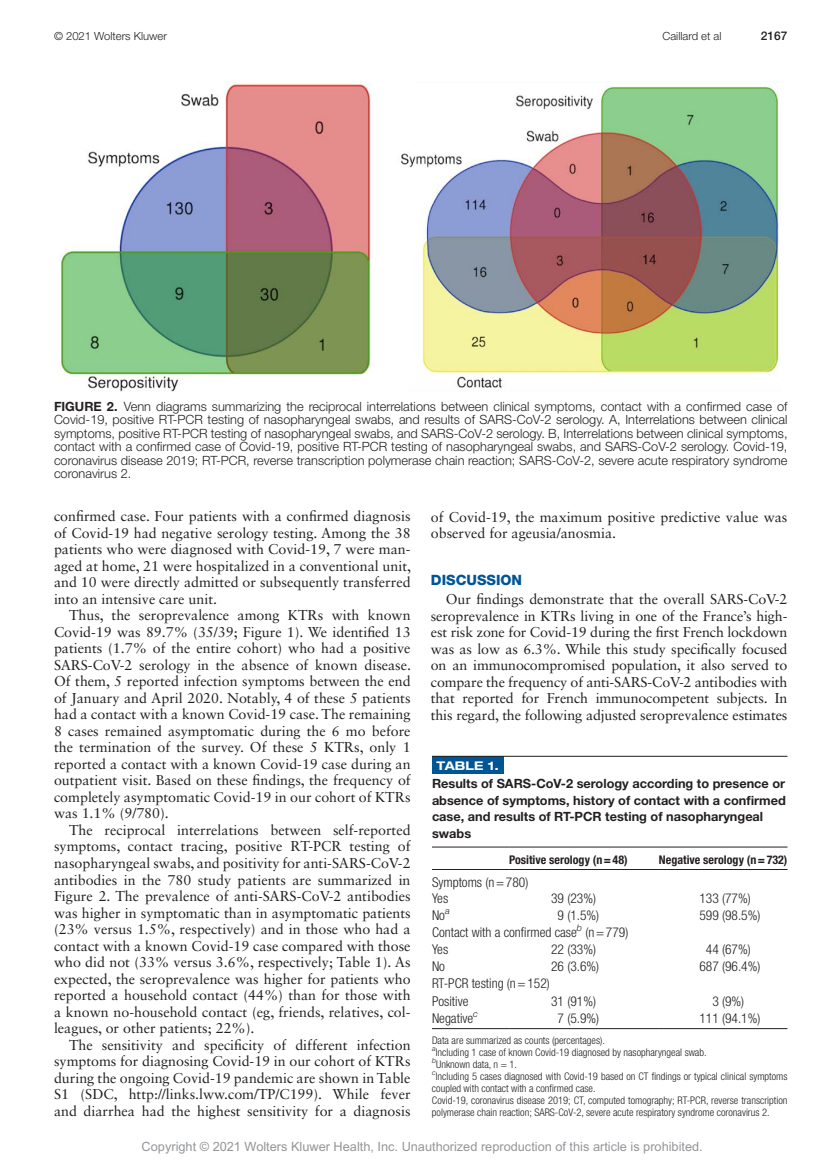
<style>
.page{position:relative;width:837px;height:1161px;background:#fff}
.page>*{position:absolute;margin:0;border:0;box-sizing:border-box;transform-origin:0 0}
.t1{font:14.25px/16.5px "Sabon LT Std";color:#231f20;text-align:justify}
.t2{font:800 14.25px "Helvetica Neue LT Std";color:#005595}
.t3{font:300 condensed 13.5px/15.6px "Helvetica Neue LT Std";color:#231f20}
.t4{font:300 12.75px/13.5px "Helvetica Neue LT Std";color:#231f20;text-align:justify}
.t5{font:700 12.75px/16.5px "Helvetica Neue LT Std";color:#231f20}
.t6{font:12.75px "Arial MT Std";color:#939598}
.t7{font:700 condensed 12px "Helvetica Neue LT Std";color:#231f20}
.t8{font:700 expanded 12px "Helvetica Neue LT Std";color:#fff}
.t9{font:500 12px "Helvetica Neue LT Std";color:#231f20}
.t10{font:300 11.25px "Helvetica Neue LT Std";color:#231f20}
.t11{font:300 condensed 10.5px/12px "Helvetica Neue LT Std";color:#231f20}
.t12{font:italic 300 9.15px "Helvetica Neue LT Std";color:#231f20}
.t13{font:italic 300 7.2px "Helvetica Neue LT Std";color:#231f20}
.s1{font-weight:700}
</style>
<div class="page">
<img style="left:61px;top:81px;width:718px;height:311px">
<hr style="left:432px;top:847px;width:77px;height:1px;background:#231f20">
<hr style="left:509px;top:847px;width:150px;height:1px;background:#231f20">
<hr style="left:509px;top:869px;width:150px;height:1px;background:#231f20">
<hr style="left:659px;top:847px;width:128px;height:1px;background:#231f20">
<hr style="left:659px;top:869px;width:128px;height:1px;background:#231f20">
<hr style="left:432px;top:869px;width:77px;height:1px;background:#231f20">
<hr style="left:432px;top:1028px;width:77px;height:1px;background:#231f20">
<hr style="left:509px;top:1028px;width:150px;height:1px;background:#231f20">
<hr style="left:659px;top:1028px;width:128px;height:1px;background:#231f20">
<div style="left:432px;top:756px;width:71px;height:18px;background:#005595"></div>
<hr style="left:432px;top:756px;width:356px;height:1px;background:#231f20">
<p class="t10" style="left:54px;top:29px;width:114px">© 2021 Wolters Kluwer</p>
<p class="t10" style="left:663px;top:29px;width:60px">Caillard et al</p>
<p class="t9" style="left:761px;top:29px;width:28px">2167</p>
<p class="t4" style="left:54px;top:399px;width:735px"><span class="s1">FIGURE 2.</span> Venn diagrams summarizing the reciprocal interrelations between clinical symptoms, contact with a confirmed case of Covid-19, positive RT-PCR testing of nasopharyngeal swabs, and results of SARS-CoV-2 serology. A, Interrelations between clinical symptoms, positive RT-PCR testing of nasopharyngeal swabs, and SARS-CoV-2 serology. B, Interrelations between clinical symptoms, contact with a confirmed case of Covid-19, positive RT-PCR testing of nasopharyngeal swabs, and SARS-CoV-2 serology. Covid-19, coronavirus disease 2019; RT-PCR, reverse transcription polymerase chain reaction; SARS-CoV-2, severe acute respiratory syndrome coronavirus 2.</p>
<p class="t1" style="left:54px;top:508px;width:359px">confirmed case. Four patients with a confirmed diagnosis of Covid-19 had negative serology testing. Among the 38 patients who were diagnosed with Covid-19, 7 were man&shy;aged at home, 21 were hospitalized in a conventional unit, and 10 were directly admitted or subsequently transferred into an intensive care unit.</p>
<p class="t1" style="left:54px;top:607px;width:359px;text-indent:15px">Thus, the seroprevalence among KTRs with known Covid-19 was 89.7% (35/39; Figure 1). We identified 13 patients (1.7% of the entire cohort) who had a positive SARS-CoV-2 serology in the absence of known disease.<br>Of them, 5 reported infection symptoms between the end of January and April 2020. Notably, 4 of these 5 patients had a contact with a known Covid-19 case. The remaining 8 cases remained asymptomatic during the 6 mo before the termination of the survey. Of these 5 KTRs, only 1 reported a contact with a known Covid-19 case during an outpatient visit. Based on these findings, the frequency of completely asymptomatic Covid-19 in our cohort of KTRs was 1.1% (9/780).</p>
<p class="t1" style="left:54px;top:822px;width:358px;text-indent:15px">The reciprocal interrelations between self-reported symptoms, contact tracing, positive RT-PCR testing of nasopharyngeal swabs, and positivity for anti-SARS-CoV-2 antibodies in the 780 study patients are summarized in Figure 2. The prevalence of anti-SARS-CoV-2 antibodies was higher in symptomatic than in asymptomatic patients (23% versus 1.5%, respectively) and in those who had a contact with a known Covid-19 case compared with those who did not (33% versus 3.6%, respectively; Table 1). As expected, the seroprevalence was higher for patients who reported a household contact (44%) than for those with a known no-household contact (eg, friends, relatives, col&shy;leagues, or other patients; 22%).</p>
<p class="t1" style="left:54px;top:1036px;width:358px;text-indent:15px">The sensitivity and specificity of different infection symptoms for diagnosing Covid-19 in our cohort of KTRs during the ongoing Covid-19 pandemic are shown in Table S1 (SDC, http://links.lww.com/TP/C199). While fever and diarrhea had the highest sensitivity for a diagnosis</p>
<p class="t1" style="left:431px;top:508px;width:358px">of Covid-19, the maximum positive predictive value was observed for ageusia/anosmia.</p>
<p class="t2" style="left:431px;top:571px;width:93px">DISCUSSION</p>
<p class="t1" style="left:431px;top:591px;width:358px;text-indent:15px">Our findings demonstrate that the overall SARS-CoV-2 seroprevalence in KTRs living in one of the France’s high&shy;est risk zone for Covid-19 during the first French lockdown was as low as 6.3%. While this study specifically focused on an immunocompromised population, it also served to compare the frequency of anti-SARS-CoV-2 antibodies with that reported for French immunocompetent subjects. In this regard, the following adjusted seroprevalence estimates</p>
<p class="t8" style="left:436px;top:758px;width:64px">TABLE 1.</p>
<p class="t5" style="left:432px;top:775px;width:355px">Results of SARS-CoV-2 serology according to presence or absence of symptoms, history of contact with a confirmed case, and results of RT-PCR testing of nasopharyngeal swabs</p>
<p class="t7" style="left:509px;top:852px;width:120px">Positive serology (n=48)</p>
<p class="t7" style="left:659px;top:852px;width:130px">Negative serology (n=732)</p>
<p class="t3" style="left:432px;top:874px;width:98px">Symptoms (n=780)<br>Yes</p>
<p class="t3" style="left:551px;top:890px;width:46px">39 (23%)</p>
<p class="t3" style="left:699px;top:890px;width:53px">133 (77%)</p>
<p class="t3" style="left:432px;top:907px;width:15px">No</p>
<p class="t12" style="left:445px;top:905px;width:6px">a</p>
<p class="t3" style="left:558px;top:907px;width:43px">9 (1.5%)</p>
<p class="t3" style="left:699px;top:907px;width:63px">599 (98.5%)</p>
<p class="t3" style="left:432px;top:924px;width:146px">Contact with a confirmed case</p>
<p class="t12" style="left:577px;top:922px;width:7px">b</p>
<p class="t3" style="left:585px;top:924px;width:44px">(n=779)</p>
<p class="t3" style="left:432px;top:941px;width:18px">Yes</p>
<p class="t3" style="left:551px;top:941px;width:46px">22 (33%)</p>
<p class="t3" style="left:706px;top:941px;width:46px">44 (67%)</p>
<p class="t3" style="left:432px;top:959px;width:15px">No</p>
<p class="t3" style="left:551px;top:959px;width:50px">26 (3.6%)</p>
<p class="t3" style="left:699px;top:959px;width:63px">687 (96.4%)</p>
<p class="t3" style="left:432px;top:975px;width:119px;line-height:17.1px">RT-PCR testing (n=152)<br>Positive</p>
<p class="t3" style="left:551px;top:993px;width:46px">31 (91%)</p>
<p class="t3" style="left:712px;top:993px;width:33px">3 (9%)</p>
<p class="t3" style="left:432px;top:1010px;width:43px">Negative</p>
<p class="t12" style="left:473px;top:1008px;width:6px">c</p>
<p class="t3" style="left:558px;top:1010px;width:43px">7 (5.9%)</p>
<p class="t3" style="left:699px;top:1010px;width:63px">111 (94.1%)</p>
<p class="t11" style="left:432px;top:1034px;width:174px">Data are summarized as counts (percentages).</p>
<p class="t13" style="left:432px;top:1044px;width:5px">a</p>
<p class="t11" style="left:436px;top:1046px;width:272px">Including 1 case of known Covid-19 diagnosed by nasopharyngeal swab.</p>
<p class="t13" style="left:432px;top:1056px;width:6px">b</p>
<p class="t11" style="left:436px;top:1058px;width:83px">Unknown data, n = 1.</p>
<p class="t13" style="left:432px;top:1068px;width:5px">c</p>
<p class="t11" style="left:432px;top:1070px;width:357px;text-indent:4px">Including 5 cases diagnosed with Covid-19 based on CT findings or typical clinical symptoms coupled with contact with a confirmed case.<br>Covid-19, coronavirus disease 2019; CT, computed tomography; RT-PCR, reverse transcription polymerase chain reaction; SARS-CoV-2, severe acute respiratory syndrome coronavirus 2.</p>
<p class="t6" style="left:142px;top:1139px;width:563px">Copyright © 2021 Wolters Kluwer Health, Inc. Unauthorized reproduction of this article is prohibited.</p>
</div>
